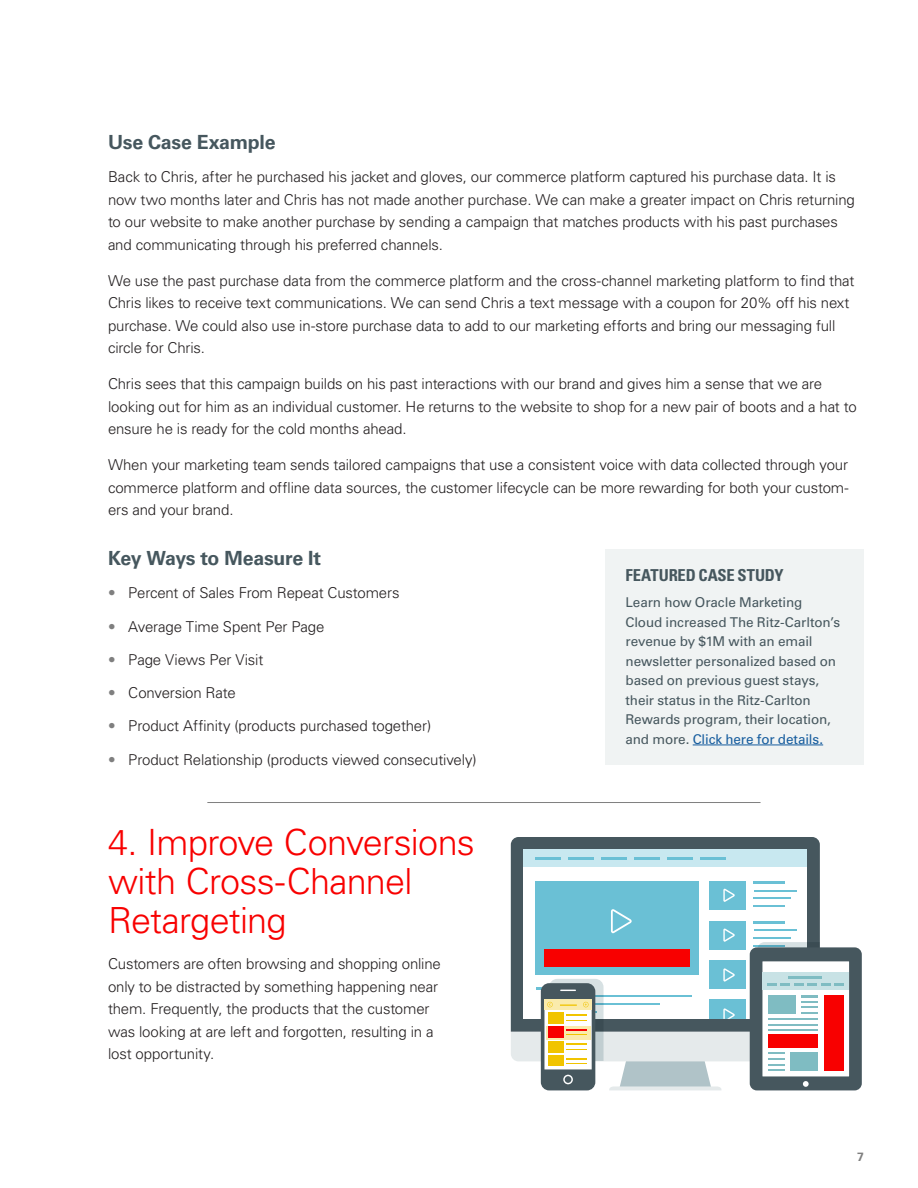
<style>
.page{position:relative;width:918px;height:1188px;background:#fff}
.page>*{position:absolute;margin:0;border:0;box-sizing:border-box;transform-origin:0 0}
.Headline{font:300 36px/39px "Univers LT Std";letter-spacing:-.02em;color:#f80000}
.Subhead_1{font:700 19.5px "Univers LT Std";letter-spacing:-.01em;color:#46575e}
.Sidebar_Header{font:700 condensed 16.5px "Univers LT Std";letter-spacing:-.01em;color:#46575e}
.Copy{font:300 15px/22.5px "Univers LT Std";letter-spacing:-.01em;color:#231f20}
.Bullet_copy{font:300 15px "Univers LT Std";letter-spacing:-.01em;color:#231f20}
.Sidebar_Callout_-_le{font:13.5px/19.5px "Univers LT Std";letter-spacing:-.01em;color:#46575e}
.t1{font:700 12px "Univers LT Std";color:#7f7f7f}
.s1{color:#7f7f7f}
.s2{color:#175d9e}
</style>
<div class="page">
<div style="left:605px;top:549px;width:259px;height:216px;background:#f0f3f3"></div>
<hr style="left:693px;top:745px;width:130px;height:1px;background:#175d9e">
<div style="left:511px;top:837px;width:309px;height:72px;background:#46575e"></div>
<div style="left:523px;top:849px;width:284px;height:170px;background:#fff"></div>
<div style="left:523px;top:849px;width:284px;height:18px;background:#c8e8f0"></div>
<div style="left:535px;top:881px;width:164px;height:94px;background:#6ac0d5"></div>
<div style="left:710px;top:881px;width:36px;height:29px;background:#6ac0d5"></div>
<hr style="left:535px;top:857px;width:26px;height:3px;background:#6ac0d5">
<hr style="left:568px;top:857px;width:26px;height:3px;background:#6ac0d5">
<hr style="left:601px;top:857px;width:26px;height:3px;background:#6ac0d5">
<hr style="left:634px;top:857px;width:26px;height:3px;background:#6ac0d5">
<hr style="left:667px;top:857px;width:26px;height:3px;background:#6ac0d5">
<hr style="left:700px;top:857px;width:26px;height:3px;background:#6ac0d5">
<hr style="left:754px;top:881px;width:31px;height:3px;background:#6ac0d5">
<hr style="left:754px;top:890px;width:42px;height:1px;background:#6ac0d5">
<hr style="left:754px;top:898px;width:37px;height:1px;background:#6ac0d5">
<hr style="left:754px;top:905px;width:31px;height:2px;background:#6ac0d5">
<svg style="left:723px;top:888px;width:12px;height:14px"></svg>
<div style="left:750px;top:947px;width:112px;height:143px;background:#46575e;border-radius:7px"></div>
<div style="left:762px;top:961px;width:87px;height:115px;background:#fff"></div>
<div style="left:762px;top:972px;width:87px;height:17px;background:#c8e2e5"></div>
<svg style="left:511px;top:909px;width:333px;height:181px"></svg>
<hr style="left:207px;top:802px;width:554px;height:1px;background:#7f7f7f">
<p class="Subhead_1" style="left:108px;top:131px;width:169px">Use Case Example</p>
<p class="Copy" style="left:108px;top:166px;width:748px">Back to Chris, after he purchased his jacket and gloves, our commerce platform captured his purchase data. It is now two months later and Chris has not made another purchase. We can make a greater impact on Chris returning to our website to make another purchase by sending a campaign that matches products with his past purchases and communicating through his preferred channels.</p>
<p class="Copy" style="left:108px;top:269px;width:748px">We use the past purchase data from the commerce platform and the cross-channel marketing platform to find that Chris likes to receive text communications. We can send Chris a text message with a coupon for 20% off his next purchase. We could also use in-store purchase data to add to our marketing efforts and bring our messaging full circle for Chris.</p>
<p class="Copy" style="left:108px;top:373px;width:750px">Chris sees that this campaign builds on his past interactions with our brand and gives him a sense that we are looking out for him as an individual customer. He returns to the website to shop for a new pair of boots and a hat to ensure he is ready for the cold months ahead.</p>
<p class="Copy" style="left:108px;top:454px;width:742px;text-align:justify">When your marketing team sends tailored campaigns that use a consistent voice with data collected through your commerce platform and offline data sources, the customer lifecycle can be more rewarding for both your custom&shy;ers and your brand.</p>
<p class="Subhead_1" style="left:108px;top:547px;width:215px">Key Ways to Measure It</p>
<p class="Bullet_copy" style="left:108px;top:584px;width:293px"><span class="s1">•</span> Percent of Sales From Repeat Customers</p>
<p class="Bullet_copy" style="left:108px;top:617px;width:218px"><span class="s1">•</span> Average Time Spent Per Page</p>
<p class="Bullet_copy" style="left:108px;top:650px;width:157px"><span class="s1">•</span> Page Views Per Visit</p>
<p class="Bullet_copy" style="left:108px;top:684px;width:129px"><span class="s1">•</span> Conversion Rate</p>
<p class="Bullet_copy" style="left:108px;top:717px;width:325px"><span class="s1">•</span> Product Affinity (products purchased together)</p>
<p class="Bullet_copy" style="left:108px;top:750px;width:370px"><span class="s1">•</span> Product Relationship (products viewed consecutively)</p>
<p class="Sidebar_Header" style="left:626px;top:565px;width:160px">FEATURED CASE STUDY</p>
<p class="Sidebar_Callout_-_le" style="left:626px;top:593px;width:216px">Learn how Oracle Marketing<br>Cloud increased The Ritz-Carlton’s revenue by $1M with an email newsletter personalized based on based on previous guest stays, their status in the Ritz-Carlton<br>Rewards program, their location, and more. <span class="s2">Click here for details.</span></p>
<p class="Headline" style="left:108px;top:823px;width:368px">4. Improve Conversions with Cross-Channel<br>Retargeting</p>
<p class="Copy" style="left:108px;top:952px;width:334px">Customers are often browsing and shopping online only to be distracted by something happening near them. Frequently, the products that the customer was looking at are left and forgotten, resulting in a lost opportunity.</p>
<p class="t1" style="left:857px;top:1150px;width:8px">7</p>
</div>
